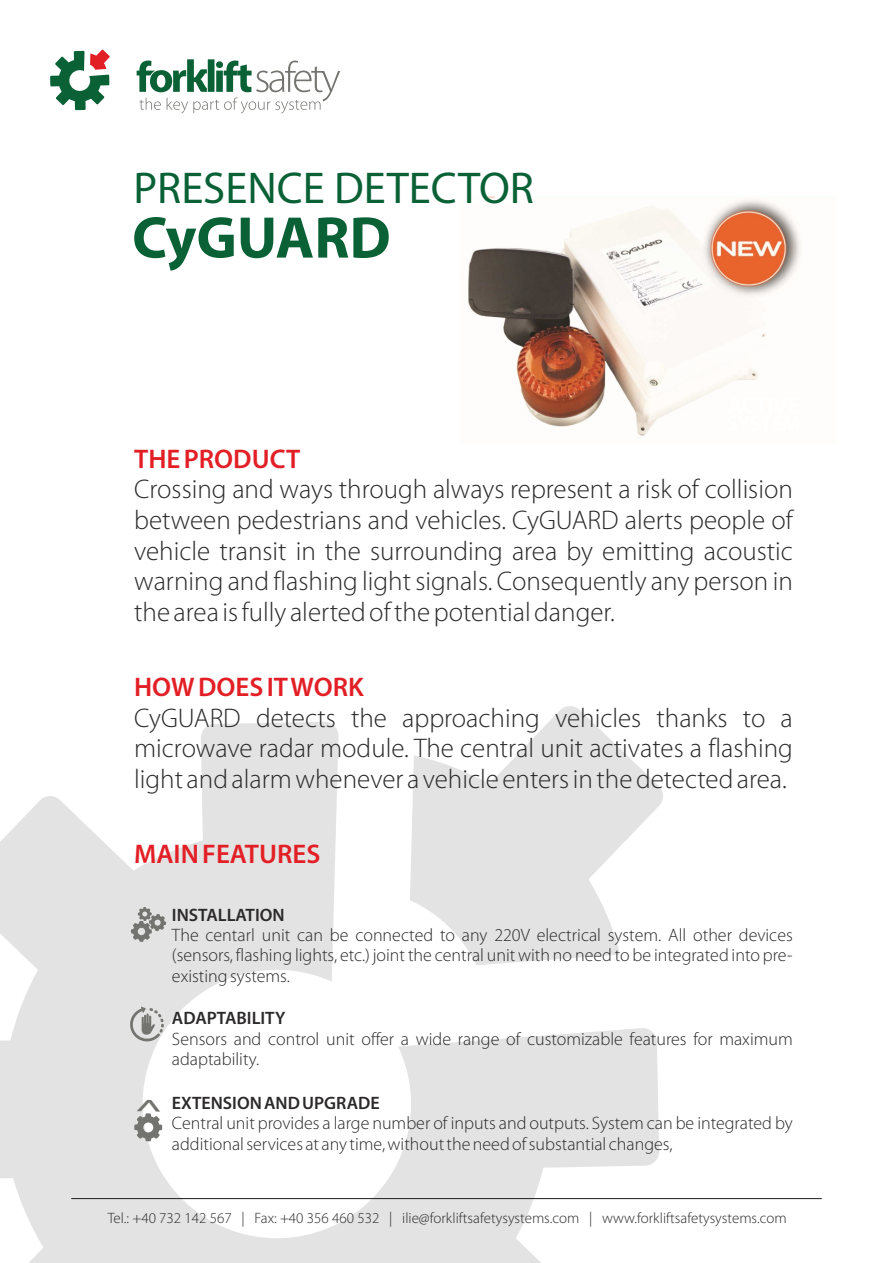
<style>
.page{position:relative;width:893px;height:1263px;background:#fff}
.page>*{position:absolute;margin:0;border:0;box-sizing:border-box;transform-origin:0 0}
.t1{font:700 59.25px "Myriad Pro";color:#0a6136}
.t2{font:44.7px "Myriad Pro";color:#0a6136}
.t3{font:300 27px/30.6px "Myriad Pro";color:#2b2929;text-align:justify}
.t4{font:600 27px "Myriad Pro";color:#e31f26}
.t5{font:300 18px/20.4px "Myriad Pro";color:#2b2929}
.t6{font:600 18px "Myriad Pro";color:#2b2929}
.t7{font:300 15px "Myriad Pro";color:#2b2929}
</style>
<div class="page">
<svg style="left:0;top:706px;width:664px;height:557px;fill:#e3e3e3"></svg>
<img style="left:468px;top:196px;width:333px;height:240px">
<hr style="left:71px;top:1198px;width:751px;height:1px;background:#2b2929">
<svg style="left:50px;top:50px;width:60px;height:60px"></svg>
<svg style="left:137px;top:59px;width:203px;height:54px"></svg>
<svg style="left:727px;top:397px;width:72px;height:34px"></svg>
<svg style="left:131px;top:907px;width:35px;height:35px"></svg>
<svg style="left:130px;top:1006px;width:34px;height:36px"></svg>
<svg style="left:134px;top:1099px;width:28px;height:42px"></svg>
<h2 class="t2" style="left:133px;top:170px;width:402px">PRESENCE DETECTOR</h2>
<h1 class="t1" style="left:132px;top:213px;width:260px">CyGUARD</h1>
<p class="t4" style="left:134px;top:447px;width:168px">THE PRODUCT</p>
<p class="t3" style="left:134px;top:476px;width:660px">Crossing and ways through always represent a risk of collision between pedestrians and vehicles. CyGUARD alerts people of vehicle transit in the surrounding area by emitting acoustic warning and flashing light signals. Consequently any person in the area is fully alerted of the potential danger.</p>
<p class="t4" style="left:134px;top:676px;width:231px">HOW DOES IT WORK</p>
<p class="t3" style="left:134px;top:705px;width:660px">CyGUARD detects the approaching vehicles thanks to a microwave radar module. The central unit activates a flashing light and alarm whenever a vehicle enters in the detected area.</p>
<p class="t4" style="left:134px;top:843px;width:188px">MAIN FEATURES</p>
<p class="t6" style="left:172px;top:907px;width:114px">INSTALLATION</p>
<p class="t5" style="left:172px;top:926px;width:622px;text-align:justify">The centarl unit can be connected to any 220V electrical system. All other devices (sensors, flashing lights, etc.) joint the central unit with no need to be integrated into pre&shy;existing systems.</p>
<p class="t6" style="left:172px;top:1010px;width:115px">ADAPTABILITY</p>
<p class="t5" style="left:172px;top:1030px;width:622px">Sensors and control unit offer a wide range of customizable features for maximum adaptability.</p>
<p class="t6" style="left:172px;top:1095px;width:209px">EXTENSION AND UPGRADE</p>
<p class="t5" style="left:172px;top:1114px;width:622px">Central unit provides a large number of inputs and outputs. System can be integrated by additional services at any time, without the need of substantial changes,</p>
<p class="t7" style="left:108px;top:1211px;width:680px">Tel.: +40 732 142 567 | Fax: +40 356 460 532 | ilie@forkliftsafetysystems.com | www.forkliftsafetysystems.com</p>
</div>
